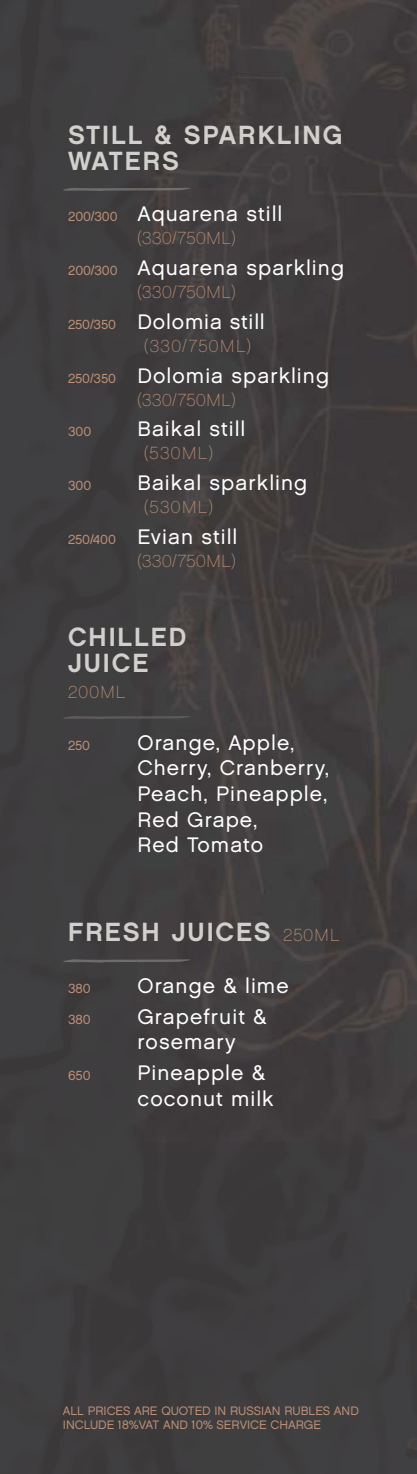
<style>
.page{position:relative;width:417px;height:1474px;background:#fff}
.page>*{position:absolute;margin:0;border:0;box-sizing:border-box;transform-origin:0 0}
.t1{font:26.25px/25.9px "Chalet New York Nineteen Sixty";letter-spacing:.075em;color:#d2d0cc}
.t2{font:21px/25.7px "Chalet London Nineteen Sixty";letter-spacing:.05em;color:#fff}
.t3{font:17.5px "Chalet Paris Nineteen Sixty";letter-spacing:.04em;color:#be9077}
.t4{font:17.5px "Chalet Paris Nineteen Sixty";letter-spacing:.085em;color:#be9077}
.t5{font:13.12px "Chalet London Nineteen Sixty";color:#be9077}
.t6{font:12.25px/14px "Chalet London Nineteen Sixty";color:#be9077}
.s1{font-size:13.12px;color:#be9077}
.s2{font-family:"Chalet Paris Nineteen Sixty";font-size:17.5px;color:#be9077}
</style>
<div class="page">
<div style="left:0;top:0;width:407px;height:1473px;background:#3f3e3f"></div>
<div style="left:407px;top:962px;width:10px;height:511px;background:#403f41"></div>
<img style="left:136px;top:0;width:281px;height:962px">
<div style="left:136px;top:961px;width:271px;height:180px;background:#403c3d"></div>
<img style="left:63px;top:188px;width:127px;height:3px">
<img style="left:63px;top:716px;width:127px;height:3px">
<img style="left:63px;top:959px;width:127px;height:3px">
<p class="t1" style="left:68px;top:121px;width:276px">STILL &amp; SPARKLING<br>WATERS</p>
<p class="t2" style="left:68px;top:201px;width:216px"><span class="s1">200/300</span> Aquarena still</p>
<p class="t3" style="left:137px;top:228px;width:100px">(330/750ML)</p>
<p class="t2" style="left:68px;top:255px;width:277px"><span class="s1">200/300</span> Aquarena sparkling</p>
<p class="t3" style="left:137px;top:282px;width:100px">(330/750ML)</p>
<p class="t2" style="left:68px;top:308px;width:198px"><span class="s1">250/350</span> Dolomia still</p>
<p class="t4" style="left:144px;top:335px;width:108px">(330/750ML)</p>
<p class="t2" style="left:68px;top:362px;width:262px"><span class="s1">250/350</span> Dolomia sparkling</p>
<p class="t3" style="left:137px;top:389px;width:100px">(330/750ML)</p>
<p class="t5" style="left:68px;top:423px;width:25px">300</p>
<p class="t2" style="left:137px;top:416px;width:109px">Baikal still</p>
<p class="t3" style="left:144px;top:443px;width:70px">(530ML)</p>
<p class="t5" style="left:68px;top:477px;width:25px">300</p>
<p class="t2" style="left:137px;top:469px;width:171px">Baikal sparkling</p>
<p class="t3" style="left:144px;top:497px;width:70px">(530ML)</p>
<p class="t2" style="left:68px;top:523px;width:171px"><span class="s1">250/400</span> Evian still</p>
<p class="t3" style="left:137px;top:550px;width:100px">(330/750ML)</p>
<p class="t1" style="left:68px;top:623px;width:120px">CHILLED<br>JUICE</p>
<p class="t3" style="left:68px;top:681px;width:59px">200ML</p>
<p class="t5" style="left:68px;top:737px;width:24px">250</p>
<p class="t2" style="left:137px;top:729px;width:193px">Orange, Apple,<br>Cherry, Cranberry,<br>Peach, Pineapple,<br>Red Grape,<br>Red Tomato</p>
<p class="t1" style="left:68px;top:918px;width:273px">FRESH JUICES <span class="s2">250ML</span></p>
<p class="t5" style="left:68px;top:980px;width:24px">380</p>
<p class="t2" style="left:137px;top:972px;width:153px">Orange &amp; lime</p>
<p class="t5" style="left:68px;top:1011px;width:24px">380</p>
<p class="t2" style="left:137px;top:1003px;width:131px">Grapefruit &amp; rosemary</p>
<p class="t5" style="left:68px;top:1067px;width:24px">650</p>
<p class="t2" style="left:137px;top:1059px;width:137px">Pineapple &amp; coconut milk</p>
<p class="t6" style="left:63px;top:1403px;width:297px">ALL PRICES ARE QUOTED IN RUSSIAN RUBLES AND<br>INCLUDE 18%VAT AND 10% SERVICE CHARGE</p>
</div>
